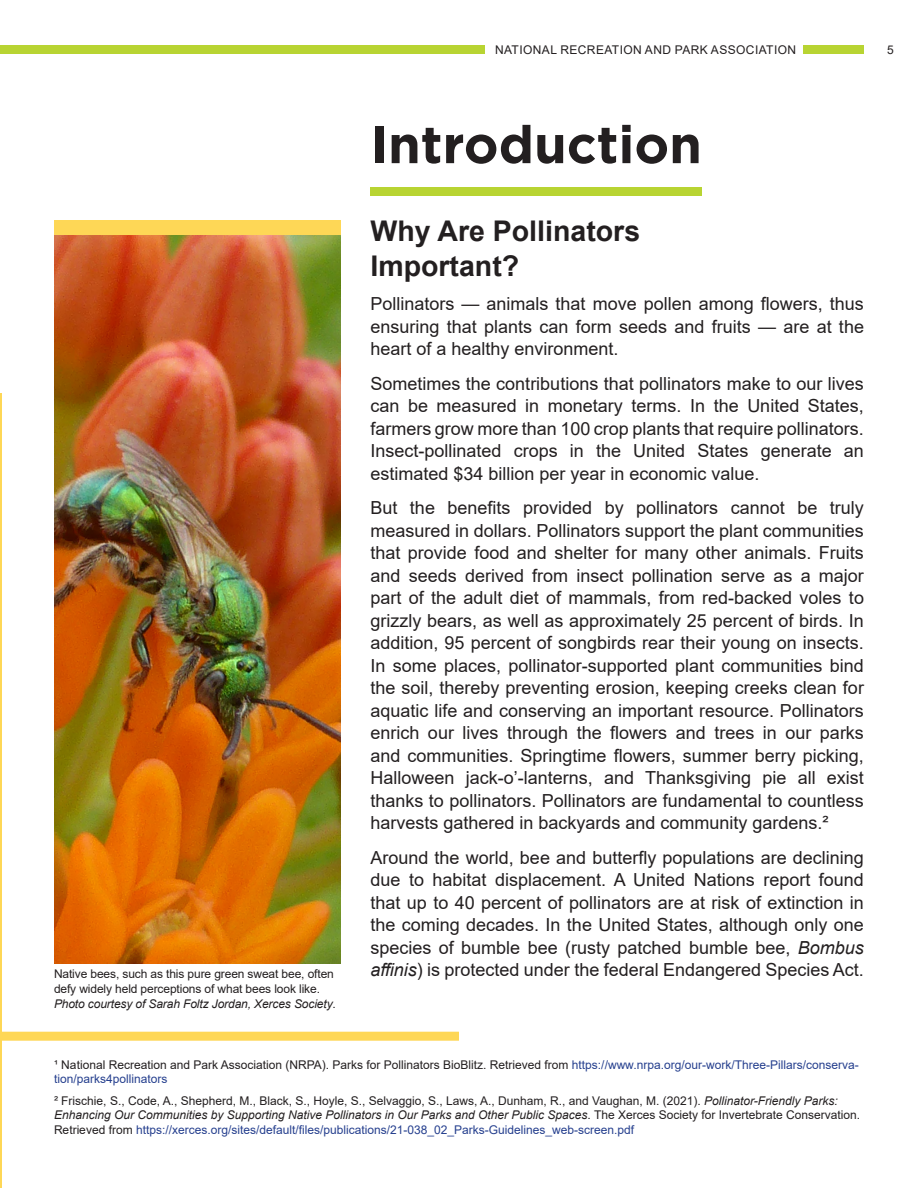
<style>
.page{position:relative;width:918px;height:1188px;background:#fff}
.page>*{position:absolute;margin:0;border:0;box-sizing:border-box;transform-origin:0 0}
.t1{font:700 52.5px "Gotham";color:#231f20}
.t2{font:700 28.5px "Arial";color:#231f20}
.t3{font:18px/22.5px "Arial";color:#231f20;text-align:justify}
.t4{font:12px/14.4px "Arial";color:#231f20}
.t5{font:12px "Arial";letter-spacing:.035em;color:#231f20}
.s1{font-style:italic}
.s2{color:#253f8e}
</style>
<div class="page">
<div style="left:0;top:45px;width:485px;height:9px;background:#b8d432"></div>
<div style="left:804px;top:45px;width:60px;height:9px;background:#b8d432"></div>
<hr style="left:0;top:393px;width:1px;height:795px;background:#fed756">
<div style="left:1px;top:1032px;width:458px;height:9px;background:#fed756"></div>
<img style="left:54px;top:235px;width:286px;height:728px">
<div style="left:370px;top:187px;width:332px;height:9px;background:#b8d432"></div>
<div style="left:54px;top:220px;width:286px;height:15px;background:#fed756"></div>
<p class="t5" style="left:495px;top:42px;width:303px">NATIONAL RECREATION AND PARK ASSOCIATION</p>
<p class="t4" style="left:887px;top:43px;width:8px">5</p>
<p class="t4" style="left:54px;top:966px;width:283px;line-height:15px">Native bees, such as this pure green sweat bee, often defy widely held perceptions of what bees look like.<br><span class="s1">Photo courtesy of Sarah Foltz Jordan, Xerces Society</span>.</p>
<p class="t1" style="left:370px;top:114px;width:333px">Introduction</p>
<p class="t2" style="left:370px;top:211px;width:271px">Why Are Pollinators</p>
<p class="t2" style="left:370px;top:246px;width:150px">Important?</p>
<p class="t3" style="left:370px;top:293px;width:495px">Pollinators — animals that move pollen among flowers, thus ensuring that plants can form seeds and fruits — are at the heart of a healthy environment.</p>
<p class="t3" style="left:370px;top:372px;width:495px">Sometimes the contributions that pollinators make to our lives can be measured in monetary terms. In the United States, farmers grow more than 100 crop plants that require pollinators.<br>Insect-pollinated crops in the United States generate an estimated $34 billion per year in economic value.</p>
<p class="t3" style="left:370px;top:497px;width:495px">But the benefits provided by pollinators cannot be truly measured in dollars. Pollinators support the plant communities that provide food and shelter for many other animals. Fruits and seeds derived from insect pollination serve as a major part of the adult diet of mammals, from red-backed voles to grizzly bears, as well as approximately 25 percent of birds. In addition, 95 percent of songbirds rear their young on insects.<br>In some places, pollinator-supported plant communities bind the soil, thereby preventing erosion, keeping creeks clean for aquatic life and conserving an important resource. Pollinators enrich our lives through the flowers and trees in our parks and communities. Springtime flowers, summer berry picking, Halloween jack-o’-lanterns, and Thanksgiving pie all exist thanks to pollinators. Pollinators are fundamental to countless harvests gathered in backyards and community gardens.²</p>
<p class="t3" style="left:370px;top:846px;width:495px">Around the world, bee and butterfly populations are declining due to habitat displacement. A United Nations report found that up to 40 percent of pollinators are at risk of extinction in the coming decades. In the United States, although only one species of bumble bee (rusty patched bumble bee, <span class="s1">Bombus affinis</span>) is protected under the federal Endangered Species Act.</p>
<p class="t4" style="left:54px;top:1057px;width:806px">¹ National Recreation and Park Association (NRPA). Parks for Pollinators BioBlitz. Retrieved from <span class="s2">https://www.nrpa.org/our-work/Three-Pillars/conserva&shy;tion/parks4pollinators</span></p>
<p class="t4" style="left:54px;top:1093px;width:808px">² Frischie, S., Code, A., Shepherd, M., Black, S., Hoyle, S., Selvaggio, S., Laws, A., Dunham, R., and Vaughan, M. (2021). <span class="s1">Pollinator-Friendly Parks:<br>Enhancing Our Communities by Supporting Native Pollinators in Our Parks and Other Public Spaces</span>. The Xerces Society for Invertebrate Conservation.<br>Retrieved from <span class="s2">https://xerces.org/sites/default/files/publications/21-038_02_Parks-Guidelines_web-screen.pdf</span></p>
</div>
